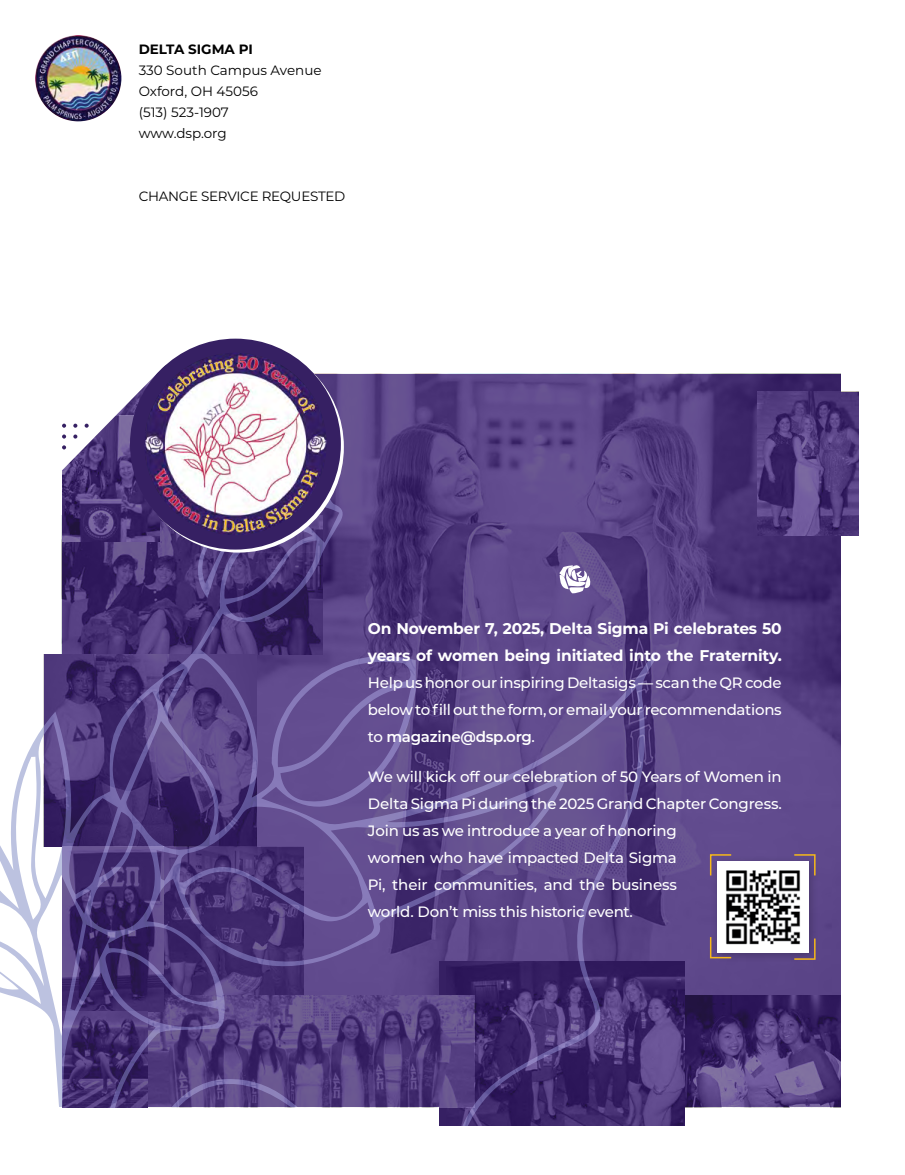
<style>
.page{position:relative;width:905px;height:1175px;background:#fff}
.page>*{position:absolute;margin:0;border:0;box-sizing:border-box;transform-origin:0 0}
.t1{font:700 15.6px/27px "Montserrat";letter-spacing:-.01em;color:#fff}
.t2{font:500 15px/27px "Montserrat";letter-spacing:-.01em;color:#fff;text-align:justify}
.t3{font:13.5px/21px "Montserrat";letter-spacing:-.005em;color:#000}
.t4{font:700 13.5px "Montserrat";color:#000}
.s1{font-weight:600}
</style>
<div class="page">
<img style="left:35px;top:35px;width:86px;height:86px;border-radius:43px">
<img style="left:316px;top:374px;width:524px;height:621px">
<img style="left:757px;top:392px;width:101px;height:143px">
<img style="left:685px;top:995px;width:155px;height:112px">
<img style="left:655px;top:961px;width:30px;height:164px">
<div style="left:710px;top:855px;width:108px;height:108px;background:#000;opacity:.25"></div>
<img style="left:717px;top:861px;width:91px;height:91px">
<svg style="left:62px;top:373px;width:95px;height:81px"></svg>
<svg style="left:0;top:454px;width:655px;height:672px;background:#65528d"></svg>
<svg style="left:133px;top:341px;width:211px;height:211px"></svg>
<svg style="left:792px;top:853px;width:24px;height:24px"></svg>
<svg style="left:709px;top:935px;width:23px;height:24px"></svg>
<svg style="left:792px;top:937px;width:24px;height:23px"></svg>
<svg style="left:709px;top:853px;width:23px;height:24px"></svg>
<svg style="left:559px;top:564px;width:32px;height:29px"></svg>
<div style="left:130px;top:338px;width:211px;height:211px;background:#362063;border-radius:50%"></div>
<img style="left:144px;top:353px;width:182px;height:182px;border-radius:91px">
<p class="t4" style="left:139px;top:39px;width:116px">DELTA SIGMA PI</p>
<p class="t3" style="left:139px;top:59px;width:184px">330 South Campus Avenue<br>Oxford, OH 45056<br>(513) 523-1907<br>www.dsp.org</p>
<p class="t3" style="left:139px;top:185px;width:208px">CHANGE SERVICE REQUESTED</p>
<p class="t1" style="left:368px;top:614px;width:415px">On November 7, 2025, Delta Sigma Pi celebrates 50 years of women being initiated into the Fraternity.</p>
<p class="t2" style="left:368px;top:668px;width:415px">Help us honor our inspiring Deltasigs — scan the QR code below to fill out the form, or email your recommendations to <span class="s1">magazine@dsp.org</span>.</p>
<p class="t2" style="left:368px;top:763px;width:415px;text-align:left">We will kick off our celebration of 50 Years of Women in Delta Sigma Pi during the 2025 Grand Chapter Congress.<br>Join us as we introduce a year of honoring<br>women who have impacted Delta Sigma<br>Pi, their communities, and the business<br>world. Don’t miss this historic event.</p>
</div>
